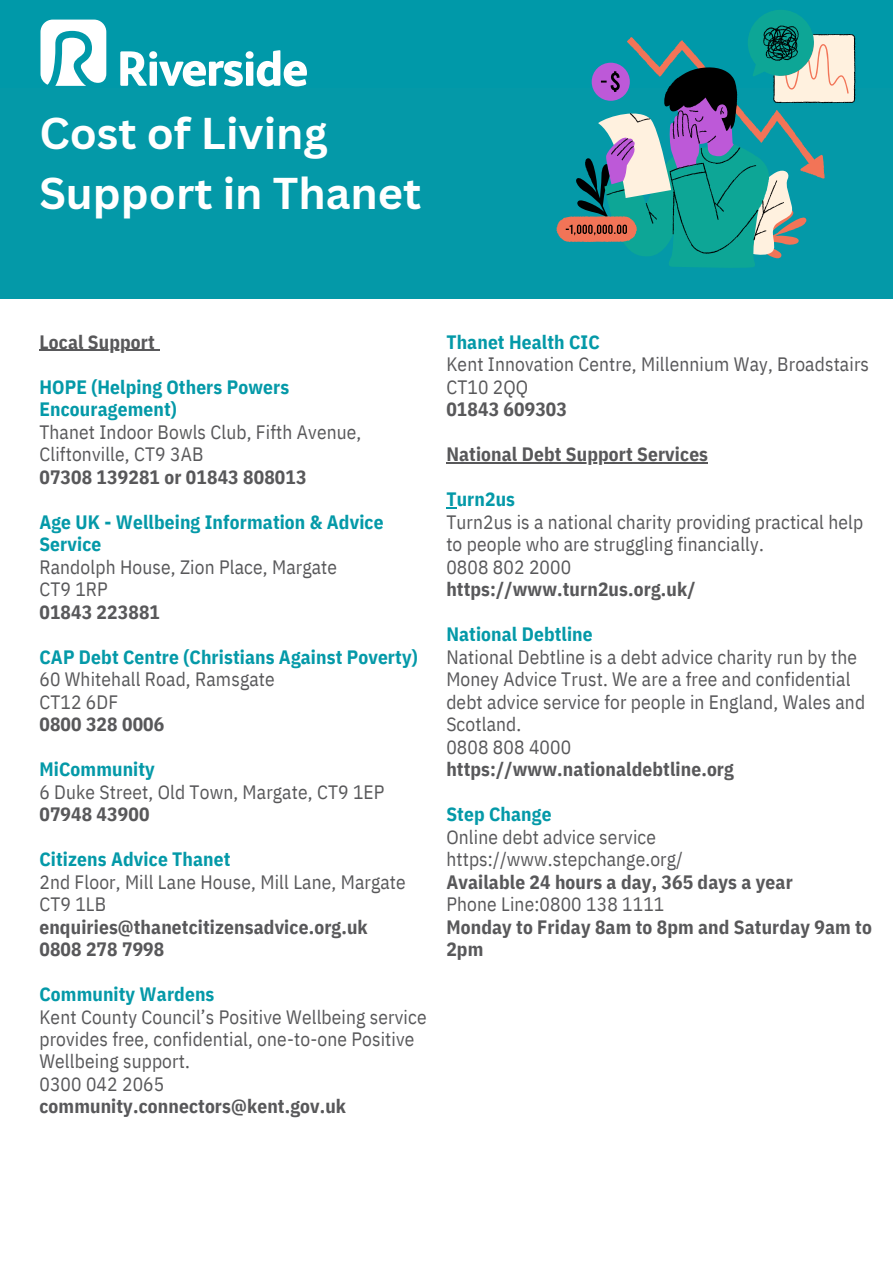
<style>
.page{position:relative;width:893px;height:1264px;background:#fff}
.page>*{position:absolute;margin:0;border:0;box-sizing:border-box;transform-origin:0 0}
.t1{font:700 43.35px/59.6px "Canva Sans";color:#fff}
.t2{font:19.35px/22.5px "IBM Plex Sans Cond";letter-spacing:.01em;color:#58585a}
.t3{font:700 19.35px/22.5px "IBM Plex Sans Cond";letter-spacing:.01em;color:#58585a}
.t4{font:700 19.35px/22.5px "IBM Plex Sans Cond";letter-spacing:.01em;color:#0499a8}
</style>
<div class="page">
<div style="left:0;top:0;width:892px;height:139px;background:#0099a9"></div>
<svg style="left:120px;top:50px;width:187px;height:36px"></svg>
<svg style="left:40px;top:20px;width:66px;height:66px"></svg>
<div style="left:0;top:88px;width:892px;height:211px;background:#0499a8"></div>
<svg style="left:669px;top:10px;width:139px;height:258px"></svg>
<svg style="left:556px;top:217px;width:252px;height:44px"></svg>
<svg style="left:565px;top:25px;width:290px;height:229px"></svg>
<hr style="left:39px;top:350px;width:116px;height:1px;background:#58585a">
<hr style="left:446px;top:462px;width:262px;height:1px;background:#58585a">
<p class="t1" style="left:39px;top:102px;width:383px">Cost of Living<br>Support in Thanet</p>
<p class="t3" style="left:39px;top:330px;width:117px">Local Support</p>
<p class="t4" style="left:39px;top:375px;width:251px">HOPE (Helping Others Powers<br>Encouragement)</p>
<p class="t2" style="left:39px;top:420px;width:323px">Thanet Indoor Bowls Club, Fifth Avenue,<br>Cliftonville, CT9 3AB</p>
<p class="t3" style="left:39px;top:465px;width:268px">07308 139281 or 01843 808013</p>
<p class="t4" style="left:39px;top:510px;width:345px">Age UK - Wellbeing Information &amp; Advice<br>Service</p>
<p class="t2" style="left:39px;top:555px;width:299px">Randolph House, Zion Place, Margate</p>
<p class="t2" style="left:39px;top:577px;width:70px">CT9 1RP</p>
<p class="t3" style="left:39px;top:600px;width:122px">01843 223881</p>
<p class="t4" style="left:39px;top:645px;width:379px">CAP Debt Centre (Christians Against Poverty)</p>
<p class="t2" style="left:39px;top:667px;width:237px">60 Whitehall Road, Ramsgate</p>
<p class="t2" style="left:39px;top:690px;width:80px">CT12 6DF</p>
<p class="t3" style="left:39px;top:712px;width:126px">0800 328 0006</p>
<p class="t4" style="left:39px;top:757px;width:117px">MiCommunity</p>
<p class="t2" style="left:39px;top:780px;width:346px">6 Duke Street, Old Town, Margate, CT9 1EP</p>
<p class="t3" style="left:39px;top:802px;width:111px">07948 43900</p>
<p class="t4" style="left:39px;top:847px;width:192px">Citizens Advice Thanet</p>
<p class="t2" style="left:39px;top:870px;width:368px">2nd Floor, Mill Lane House, Mill Lane, Margate<br>CT9 1LB</p>
<p class="t3" style="left:39px;top:915px;width:330px">enquiries@thanetcitizensadvice.org.uk</p>
<p class="t3" style="left:39px;top:937px;width:126px">0808 278 7998</p>
<p class="t4" style="left:39px;top:982px;width:176px">Community Wardens</p>
<p class="t2" style="left:39px;top:1004px;width:388px">Kent County Council’s Positive Wellbeing service provides free, confidential, one-to-one Positive<br>Wellbeing support.</p>
<p class="t2" style="left:39px;top:1072px;width:126px">0300 042 2065</p>
<p class="t3" style="left:39px;top:1094px;width:308px">community.connectors@kent.gov.uk</p>
<p class="t4" style="left:446px;top:330px;width:155px">Thanet Health CIC</p>
<p class="t2" style="left:446px;top:353px;width:424px">Kent Innovation Centre, Millennium Way, Broadstairs<br>CT10 2QQ</p>
<p class="t3" style="left:446px;top:398px;width:122px">01843 609303</p>
<p class="t3" style="left:446px;top:442px;width:263px">National Debt Support Services</p>
<p class="t4" style="left:446px;top:487px;width:70px">Turn2us</p>
<p class="t2" style="left:446px;top:510px;width:418px">Turn2us is a national charity providing practical help to people who are struggling financially.</p>
<p class="t2" style="left:446px;top:555px;width:126px">0808 802 2000</p>
<p class="t3" style="left:446px;top:577px;width:251px">https://www.turn2us.org.uk/</p>
<p class="t4" style="left:446px;top:622px;width:148px">National Debtline</p>
<p class="t2" style="left:446px;top:645px;width:420px">National Debtline is a debt advice charity run by the Money Advice Trust. We are a free and confidential debt advice service for people in England, Wales and Scotland.</p>
<p class="t2" style="left:446px;top:735px;width:126px">0808 808 4000</p>
<p class="t3" style="left:446px;top:757px;width:289px">https://www.nationaldebtline.org</p>
<p class="t4" style="left:446px;top:802px;width:107px">Step Change</p>
<p class="t2" style="left:446px;top:825px;width:211px">Online debt advice service</p>
<p class="t2" style="left:446px;top:847px;width:238px">https://www.stepchange.org/</p>
<p class="t3" style="left:446px;top:870px;width:348px">Available 24 hours a day, 365 days a year</p>
<p class="t2" style="left:446px;top:892px;width:219px">Phone Line:0800 138 1111</p>
<p class="t3" style="left:446px;top:915px;width:427px">Monday to Friday 8am to 8pm and Saturday 9am to<br>2pm</p>
</div>
